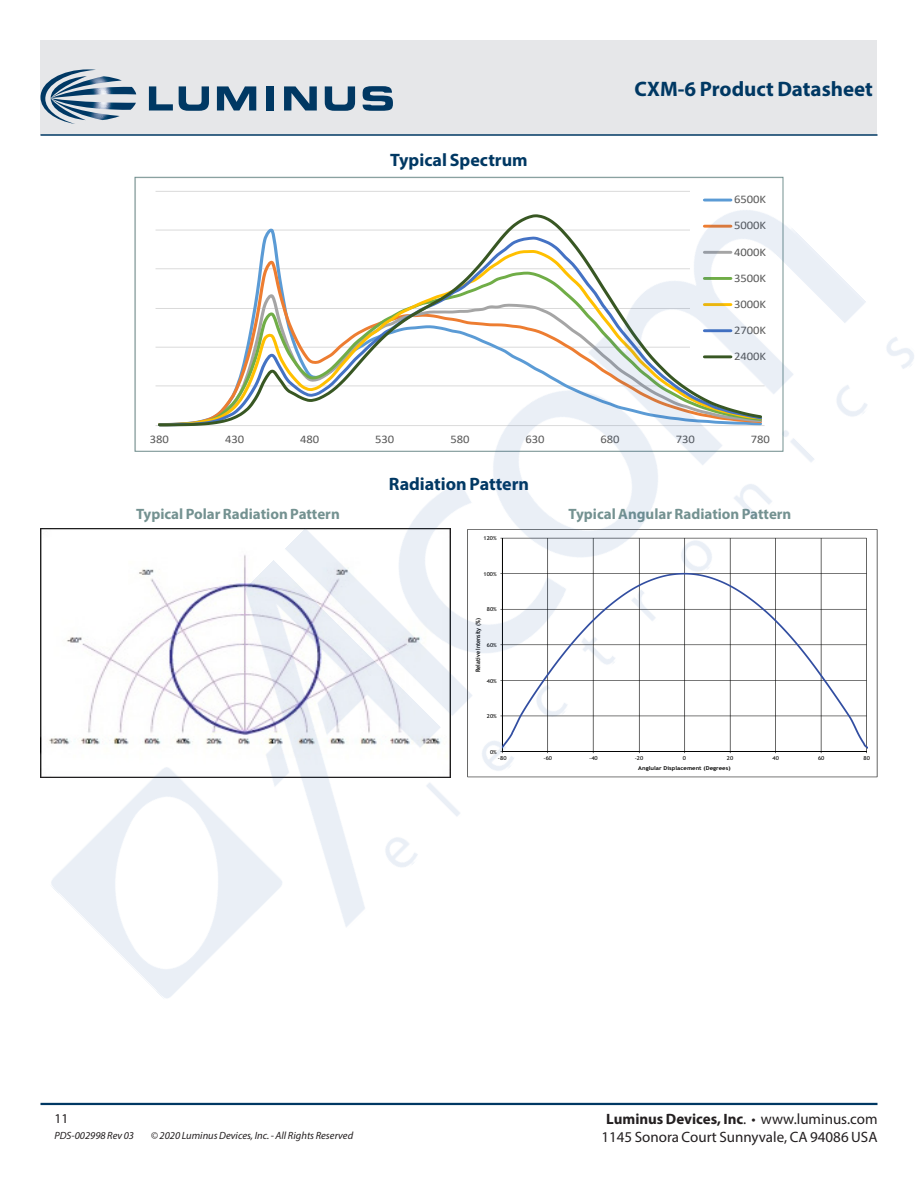
<style>
.page{position:relative;width:918px;height:1188px;background:#fff}
.page>*{position:absolute;margin:0;border:0;box-sizing:border-box;transform-origin:0 0}
.DS_Title1{font:700 21px "Myriad Pro";color:#003863}
.节{font:700 18px "Myriad Pro";color:#003863}
.t1{font:700 15px "Myriad Pro";color:#749291}
.t2{font:700 15px "Myriad Pro";color:#231f20}
.t3{font:15px "Myriad Pro";color:#231f20}
.zzFooterRight2{font:13.5px "Myriad Pro";color:#231f20}
.t4{font:11.55px "Calibri";letter-spacing:-.005em;color:#595959;scale:1.09 1}
.zzFooterRight1{font:italic 10.5px "Myriad Pro";color:#231f20}
.t5{font:700 6px "Trebuchet MS";color:#050504;scale:.89 1}
.t6{font:5.4px "Trebuchet MS";color:#050504;scale:1.13 1}
.t7{font:700 5.4px "Trebuchet MS";color:#050504;scale:1.13 1}
.s1{font-weight:400}
</style>
<div class="page">
<div style="left:40px;top:40px;width:838px;height:95px;background:#e6e7e9"></div>
<hr style="left:40px;top:1103px;width:838px;height:2px;background:#003863">
<hr style="left:40px;top:134px;width:838px;height:2px;background:#003863">
<svg style="left:40px;top:69px;width:96px;height:55px"></svg>
<svg style="left:149px;top:86px;width:24px;height:25px"></svg>
<svg style="left:179px;top:86px;width:30px;height:25px"></svg>
<svg style="left:217px;top:86px;width:39px;height:25px"></svg>
<div style="left:266px;top:86px;width:8px;height:25px;background:#003863"></div>
<svg style="left:284px;top:86px;width:33px;height:25px"></svg>
<svg style="left:325px;top:86px;width:30px;height:25px"></svg>
<svg style="left:363px;top:86px;width:30px;height:25px"></svg>
<img style="left:40px;top:135px;width:874px;height:863px">
<p class="节" style="left:390px;top:148px;width:139px">Typical Spectrum</p>
<p class="DS_Title1" style="left:635px;top:75px;width:240px">CXM-6 Product Datasheet</p>
<p class="t4" style="left:734px;top:191px;width:31px">6500K</p>
<p class="t4" style="left:734px;top:218px;width:31px">5000K</p>
<p class="t4" style="left:734px;top:244px;width:31px">4000K</p>
<p class="t4" style="left:734px;top:270px;width:31px">3500K</p>
<p class="t4" style="left:734px;top:296px;width:31px">3000K</p>
<p class="t4" style="left:734px;top:322px;width:31px">2700K</p>
<p class="t4" style="left:734px;top:348px;width:31px">2400K</p>
<p class="t4" style="left:150px;top:431px;width:19px">380</p>
<p class="t4" style="left:225px;top:431px;width:19px">430</p>
<p class="t4" style="left:300px;top:431px;width:19px">480</p>
<p class="t4" style="left:375px;top:431px;width:19px">530</p>
<p class="t4" style="left:450px;top:431px;width:19px">580</p>
<p class="t4" style="left:526px;top:431px;width:19px">630</p>
<p class="t4" style="left:601px;top:431px;width:19px">680</p>
<p class="t4" style="left:676px;top:431px;width:19px">730</p>
<p class="t4" style="left:751px;top:431px;width:19px">780</p>
<p class="节" style="left:389px;top:472px;width:142px">Radiation Pattern</p>
<p class="t1" style="left:136px;top:504px;width:205px">Typical Polar Radiation Pattern</p>
<p class="t1" style="left:569px;top:504px;width:224px">Typical Angular Radiation Pattern</p>
<p class="t6" style="left:484px;top:535px;width:13px">120%</p>
<p class="t6" style="left:484px;top:571px;width:13px">100%</p>
<p class="t6" style="left:487px;top:606px;width:10px">80%</p>
<p class="t5" style="left:474px;top:672px;width:62px;rotate:-90deg">Relative Intensity (%)</p>
<p class="t6" style="left:487px;top:642px;width:10px">60%</p>
<p class="t6" style="left:487px;top:678px;width:10px">40%</p>
<p class="t6" style="left:487px;top:713px;width:10px">20%</p>
<p class="t6" style="left:490px;top:749px;width:8px">0%</p>
<p class="t6" style="left:498px;top:755px;width:9px">-80</p>
<p class="t6" style="left:544px;top:755px;width:9px">-60</p>
<p class="t6" style="left:589px;top:755px;width:9px">-40</p>
<p class="t6" style="left:635px;top:755px;width:9px">-20</p>
<p class="t6" style="left:683px;top:755px;width:4px">0</p>
<p class="t6" style="left:727px;top:755px;width:7px">20</p>
<p class="t6" style="left:773px;top:755px;width:7px">40</p>
<p class="t6" style="left:818px;top:755px;width:7px">60</p>
<p class="t6" style="left:864px;top:755px;width:7px">80</p>
<p class="zzFooterRight2" style="left:54px;top:1110px;width:15px">11</p>
<p class="zzFooterRight1" style="left:54px;top:1129px;width:81px">PDS-002998 Rev 03</p>
<p class="zzFooterRight1" style="left:151px;top:1129px;width:204px">© 2020 Luminus Devices, Inc. - All Rights Reserved</p>
<p class="t7" style="left:638px;top:764px;width:83px">Anglular Displacement (Degrees)</p>
<p class="t2" style="left:606px;top:1109px;width:273px">Luminus Devices, Inc<span class="s1">. • www.luminus.com</span></p>
<p class="t3" style="left:601px;top:1127px;width:278px">1145 Sonora Court Sunnyvale, CA 94086 USA</p>
</div>
